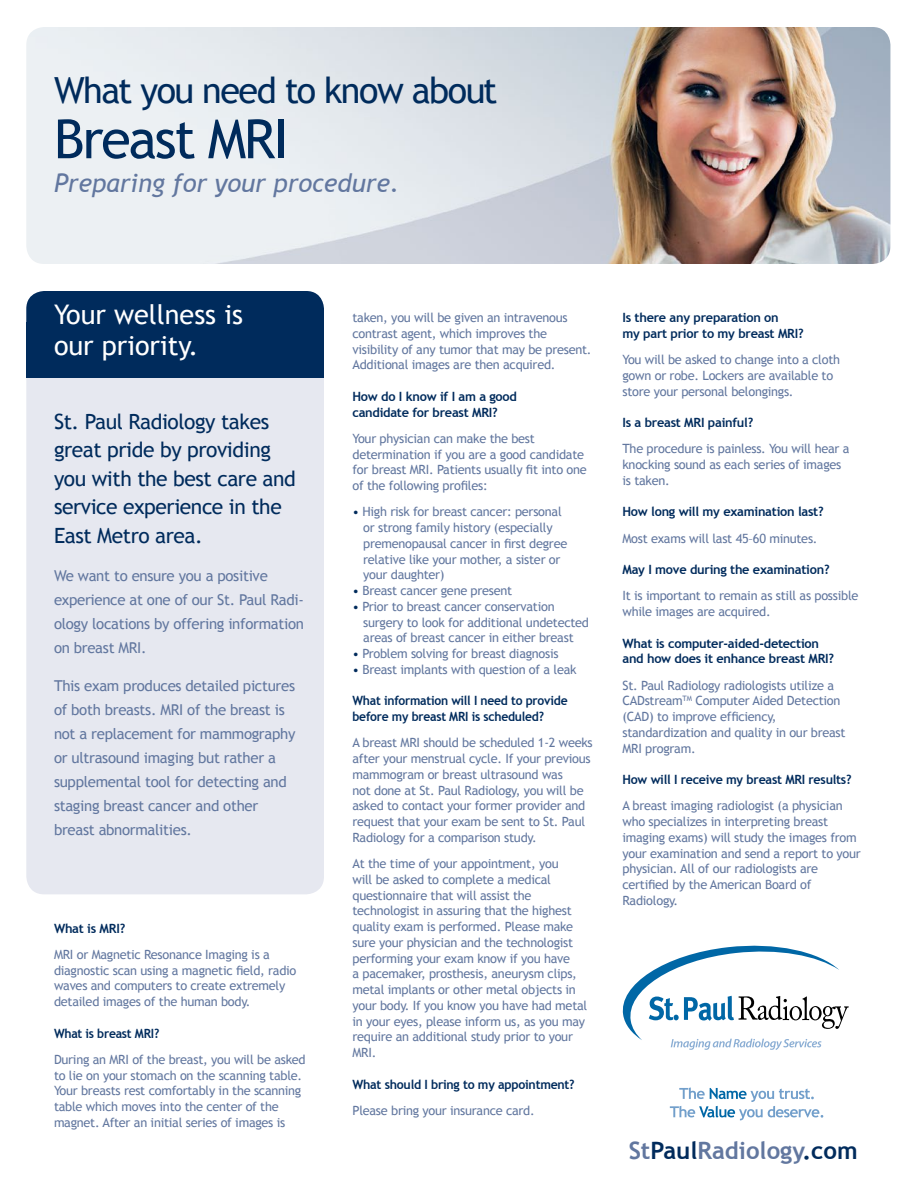
<style>
.page{position:relative;width:918px;height:1188px;background:#fff}
.page>*{position:absolute;margin:0;border:0;box-sizing:border-box;transform-origin:0 0}
.t1{font:54px "Trebuchet MS";letter-spacing:-.04em;color:#002b5c}
.t2{font:36px "Trebuchet MS";letter-spacing:-.04em;color:#002b5c}
.t3{font:27px/31.5px "Trebuchet MS";color:#fff}
.t4{font:italic 25.5px "Trebuchet MS";color:#62779f}
.t5{font:700 24px "Trebuchet MS";color:#62779f}
.t6{font:21px/28.5px "Trebuchet MS";letter-spacing:-.02em;color:#002b5c}
.t7{font:15px/24px "Trebuchet MS";letter-spacing:-.02em;color:#62779f}
.t8{font:12.75px/15.8px "Trebuchet MS";letter-spacing:-.02em;color:#62779f}
.t9{font:700 12.75px/15.8px "Trebuchet MS";letter-spacing:-.02em;color:#002b5c}
.t10{font:700 12.75px/15.8px "Trebuchet MS";letter-spacing:-.02em;color:#002b5c;scale:.95 1}
.s1{color:#002b5c}
</style>
<div class="page">
<div style="left:26px;top:291px;width:298px;height:603px;background:#e6e8f0;border-radius:18px"></div>
<img style="left:26px;top:27px;width:864px;height:237px">
<div style="left:26px;top:291px;width:298px;height:81px;background:#002b5c;border-radius:18px"></div>
<div style="left:26px;top:323px;width:298px;height:55px;background:#002b5c"></div>
<svg style="left:623px;top:946px;width:226px;height:104px"></svg>
<svg style="left:670px;top:1087px;width:153px;height:33px"></svg>
<h2 class="t2" style="left:54px;top:69px;width:445px">What you need to know about</h2>
<h1 class="t1" style="left:54px;top:107px;width:236px">Breast MRI</h1>
<h3 class="t4" style="left:54px;top:168px;width:347px">Preparing for your procedure.</h3>
<h3 class="t3" style="left:54px;top:299px;width:190px">Your wellness is our priority.</h3>
<h3 class="t6" style="left:54px;top:407px;width:244px">St. Paul Radiology takes great pride by providing you with the best care and service experience in the<br>East Metro area.</h3>
<p class="t7" style="left:54px;top:564px;width:252px">We want to ensure you a positive experience at one of our St. Paul Radi&shy;ology locations by offering information on breast MRI.</p>
<p class="t7" style="left:54px;top:674px;width:243px">This exam produces detailed pictures of both breasts. MRI of the breast is not a replacement for mammography or ultrasound imaging but rather a supplemental tool for detecting and staging breast cancer and other breast abnormalities.</p>
<p class="t9" style="left:54px;top:920px;width:73px">What is MRI?</p>
<p class="t8" style="left:54px;top:947px;width:244px">MRI or Magnetic Resonance Imaging is a diagnostic scan using a magnetic field, radio waves and computers to create extremely detailed images of the human body.</p>
<p class="t10" style="left:54px;top:1025px;width:112px">What is breast MRI?</p>
<p class="t8" style="left:54px;top:1052px;width:253px">During an MRI of the breast, you will be asked to lie on your stomach on the scanning table.<br>Your breasts rest comfortably in the scanning table which moves into the center of the magnet. After an initial series of images is</p>
<p class="t8" style="left:352px;top:310px;width:241px">taken, you will be given an intravenous contrast agent, which improves the visibility of any tumor that may be present.<br>Additional images are then acquired.</p>
<p class="t9" style="left:352px;top:388px;width:166px">How do I know if I am a good candidate for breast MRI?</p>
<p class="t8" style="left:352px;top:431px;width:236px">Your physician can make the best determination if you are a good candidate for breast MRI. Patients usually fit into one of the following profiles:</p>
<p class="t8" style="left:363px;top:504px;width:206px;text-indent:-11px"><span class="s1">•</span> High risk for breast cancer: personal or strong family history (especially premenopausal cancer in first degree relative like your mother, a sister or your daughter)</p>
<p class="t8" style="left:352px;top:583px;width:161px"><span class="s1">•</span> Breast cancer gene present</p>
<p class="t8" style="left:363px;top:599px;width:227px;text-indent:-11px"><span class="s1">•</span> Prior to breast cancer conservation surgery to look for additional undetected areas of breast cancer in either breast</p>
<p class="t8" style="left:352px;top:646px;width:208px"><span class="s1">•</span> Problem solving for breast diagnosis</p>
<p class="t8" style="left:352px;top:662px;width:226px"><span class="s1">•</span> Breast implants with question of a leak</p>
<p class="t10" style="left:352px;top:693px;width:228px">What information will I need to provide before my breast MRI is scheduled?</p>
<p class="t8" style="left:352px;top:735px;width:242px">A breast MRI should be scheduled 1-2 weeks after your menstrual cycle. If your previous mammogram or breast ultrasound was<br>not done at St. Paul Radiology, you will be asked to contact your former provider and request that your exam be sent to St. Paul Radiology for a comparison study.</p>
<p class="t8" style="left:352px;top:856px;width:236px">At the time of your appointment, you<br>will be asked to complete a medical questionnaire that will assist the technologist in assuring that the highest quality exam is performed. Please make sure your physician and the technologist performing your exam know if you have<br>a pacemaker, prosthesis, aneurysm clips, metal implants or other metal objects in your body. If you know you have had metal in your eyes, please inform us, as you may require an additional study prior to your MRI.</p>
<p class="t9" style="left:352px;top:1076px;width:224px">What should I bring to my appointment?</p>
<p class="t8" style="left:352px;top:1103px;width:184px">Please bring your insurance card.</p>
<p class="t9" style="left:622px;top:310px;width:183px">Is there any preparation on<br>my part prior to my breast MRI?</p>
<p class="t8" style="left:622px;top:352px;width:219px">You will be asked to change into a cloth gown or robe. Lockers are available to store your personal belongings.</p>
<p class="t9" style="left:622px;top:415px;width:132px">Is a breast MRI painful?</p>
<p class="t8" style="left:622px;top:441px;width:229px">The procedure is painless. You will hear a knocking sound as each series of images is taken.</p>
<p class="t9" style="left:622px;top:504px;width:203px">How long will my examination last?</p>
<p class="t8" style="left:622px;top:530px;width:197px">Most exams will last 45–60 minutes.</p>
<p class="t9" style="left:622px;top:562px;width:209px">May I move during the examination?</p>
<p class="t8" style="left:622px;top:588px;width:237px">It is important to remain as still as possible while images are acquired.</p>
<p class="t9" style="left:622px;top:635px;width:213px">What is computer-aided-detection and how does it enhance breast MRI?</p>
<p class="t8" style="left:622px;top:677px;width:225px">St. Paul Radiology radiologists utilize a CADstream<sup>TM</sup> Computer Aided Detection (CAD) to improve efficiency, standardization and quality in our breast MRI program.</p>
<p class="t9" style="left:622px;top:772px;width:231px">How will I receive my breast MRI results?</p>
<p class="t8" style="left:622px;top:798px;width:240px">A breast imaging radiologist (a physician who specializes in interpreting breast imaging exams) will study the images from your examination and send a report to your physician. All of our radiologists are certified by the American Board of Radiology.</p>
<h3 class="t5" style="left:629px;top:1135px;width:231px">St<span class="s1">Paul</span>Radiology<span class="s1">.com</span></h3>
</div>
